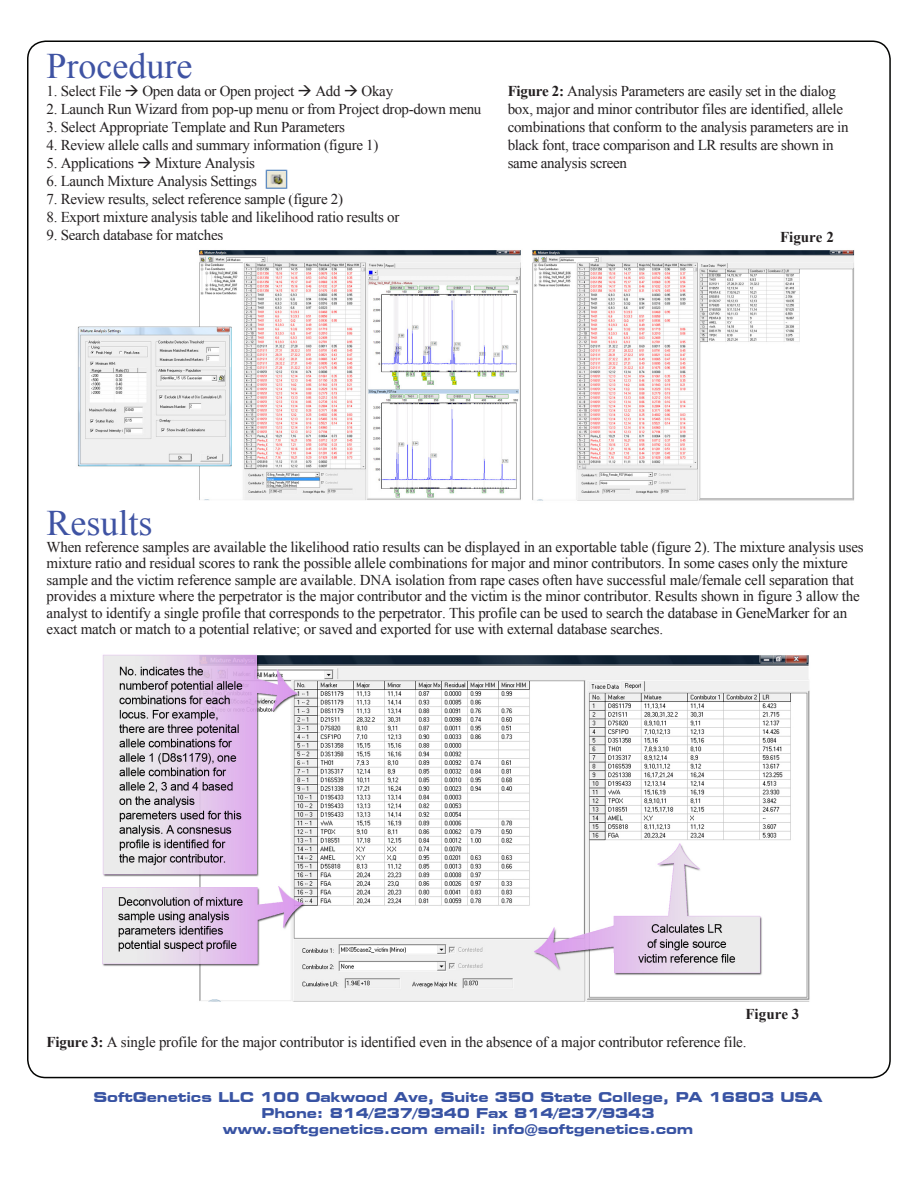
<style>
.page{position:relative;width:918px;height:1188px;background:#fff}
.page>*{position:absolute;margin:0;border:0;box-sizing:border-box;transform-origin:0 0}
.t1{font:36px "Times New Roman";color:#3f53a3}
.t2{font:15px/16.5px "Times New Roman";letter-spacing:-.015em;color:#231f20}
.t3{font:700 15px "Times New Roman";color:#231f20}
.t4{font:700 expanded 13.5px "Square 721 BT";letter-spacing:-.01em;color:#3853a3}
.s1{font-weight:700}
</style>
<div class="page">
<img style="left:265px;top:169px;width:23px;height:20px">
<img style="left:77px;top:250px;width:778px;height:251px">
<img style="left:102px;top:654px;width:708px;height:348px">
<p class="t1" style="left:47px;top:42px;width:147px">Procedure</p>
<p class="t2" style="left:47px;top:82px;width:348px">1. Select File → Open data or Open project → Add → Okay</p>
<p class="t2" style="left:47px;top:100px;width:436px">2. Launch Run Wizard from pop-up menu or from Project drop-down menu</p>
<p class="t2" style="left:47px;top:118px;width:300px">3. Select Appropriate Template and Run Parameters</p>
<p class="t2" style="left:47px;top:136px;width:333px">4. Review allele calls and summary information (figure 1)</p>
<p class="t2" style="left:47px;top:154px;width:210px">5. Applications → Mixture Analysis</p>
<p class="t2" style="left:47px;top:172px;width:212px">6. Launch Mixture Analysis Settings</p>
<p class="t2" style="left:47px;top:190px;width:298px">7. Review results, select reference sample (figure 2)</p>
<p class="t2" style="left:47px;top:208px;width:354px">8. Export mixture analysis table and likelihood ratio results or</p>
<p class="t2" style="left:47px;top:226px;width:178px">9. Search database for matches</p>
<p class="t2" style="left:508px;top:82px;width:330px"><span class="s1">Figure 2:</span> Analysis Parameters are easily set in the dialog</p>
<p class="t2" style="left:508px;top:100px;width:337px">box, major and minor contributor files are identified, allele</p>
<p class="t2" style="left:508px;top:118px;width:342px">combinations that conform to the analysis parameters are in</p>
<p class="t2" style="left:508px;top:136px;width:327px">black font, trace comparison and LR results are shown in</p>
<p class="t2" style="left:508px;top:154px;width:121px">same analysis screen</p>
<p class="t3" style="left:780px;top:227px;width:55px">Figure 2</p>
<p class="t1" style="left:47px;top:499px;width:108px">Results</p>
<p class="t2" style="left:47px;top:538px;width:819px">When reference samples are available the likelihood ratio results can be displayed in an exportable table (figure 2). The mixture analysis uses mixture ratio and residual scores to rank the possible allele combinations for major and minor contributors. In some cases only the mixture sample and the victim reference sample are available. DNA isolation from rape cases often have successful male/female cell separation that provides a mixture where the perpetrator is the major contributor and the victim is the minor contributor. Results shown in figure 3 allow the analyst to identify a single profile that corresponds to the perpetrator. This profile can be used to search the database in GeneMarker for an exact match or match to a potential relative; or saved and exported for use with external database searches.</p>
<p class="t3" style="left:746px;top:1004px;width:55px">Figure 3</p>
<p class="t2" style="left:47px;top:1033px;width:701px"><span class="s1">Figure 3:</span> A single profile for the major contributor is identified even in the absence of a major contributor reference file.</p>
<p class="t4" style="left:94px;top:1089px;width:730px">SoftGenetics LLC 100 Oakwood Ave, Suite 350 State College, PA 16803 USA</p>
<p class="t4" style="left:262px;top:1105px;width:395px">Phone: 814/237/9340 Fax 814/237/9343</p>
<p class="t4" style="left:223px;top:1121px;width:472px">www.softgenetics.com email: info@softgenetics.com</p>
</div>
